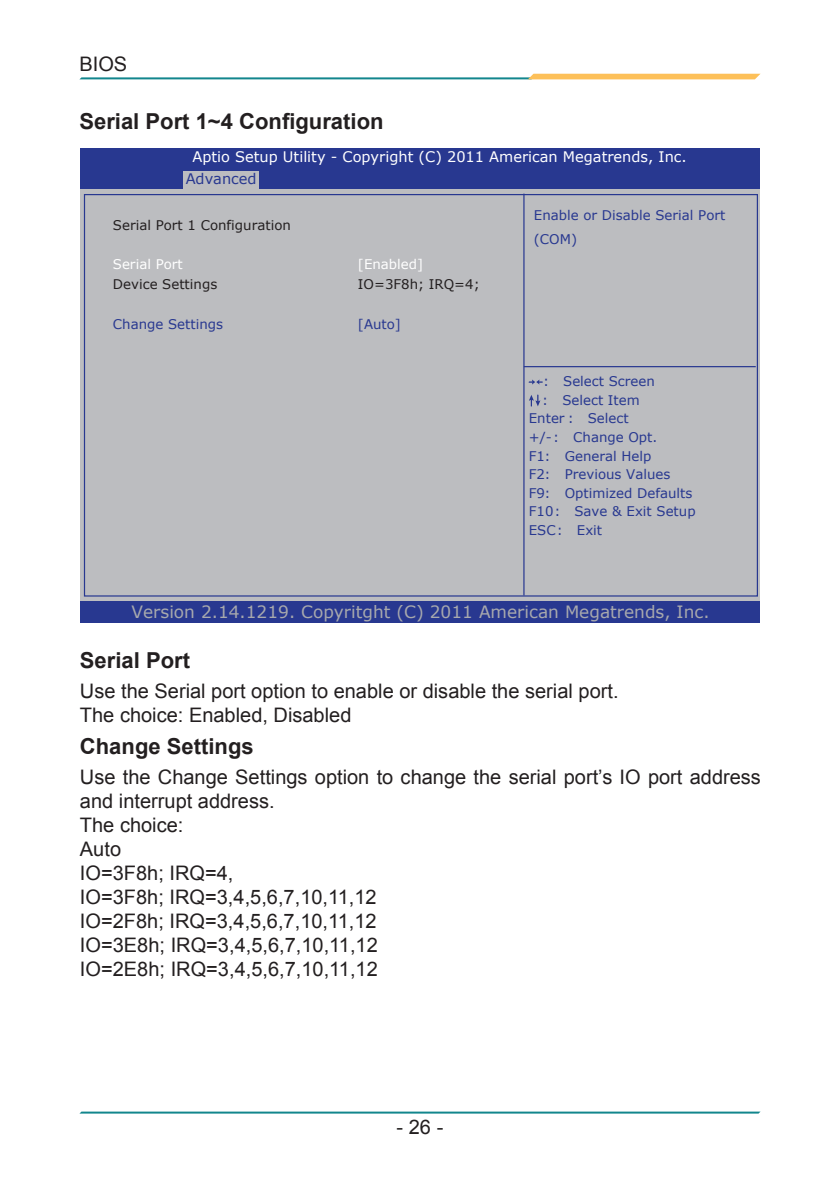
<style>
.page{position:relative;width:840px;height:1191px;background:#fff}
.page>*{position:absolute;margin:0;border:0;box-sizing:border-box;transform-origin:0 0}
.t1{font:700 22px "Arial";color:#231f20}
.t2{font:20px/24px "Arial";color:#231f20}
.t3{font:17px "Verdana";color:#a8a9ad}
.t4{font:14.6px "Verdana";color:#fff}
.t5{font:14.6px "Verdana";color:#283890}
.t6{font:13.4px/18.6px "Verdana";color:#283890}
.t7{font:13.4px "Verdana";color:#231f20}
.t8{font:13.4px "Verdana";color:#fff}
</style>
<div class="page">
<hr style="left:80px;top:77px;width:452px;height:2px;background:#12868d">
<svg style="left:527px;top:74px;width:233px;height:5px"></svg>
<hr style="left:80px;top:1111px;width:679px;height:2px;background:#12868d">
<div style="left:80px;top:170px;width:679px;height:20px;background:#283890"></div>
<div style="left:183px;top:170px;width:75px;height:20px;background:#bcbdc0"></div>
<div style="left:80px;top:598px;width:679px;height:25px;background:#283890"></div>
<div style="left:80px;top:148px;width:679px;height:22px;background:#283890"></div>
<svg style="left:80px;top:190px;width:679px;height:411px;background:#9da1b6"></svg>
<div style="left:84px;top:195px;width:673px;height:401px;background:#bcbdc0"></div>
<hr style="left:523px;top:366px;width:232px;height:1px;background:#283890">
<hr style="left:523px;top:194px;width:1px;height:401px;background:#283890">
<svg style="left:529px;top:395px;width:11px;height:11px"></svg>
<svg style="left:528px;top:379px;width:14px;height:5px"></svg>
<p class="t2" style="left:79px;top:53px;width:49px">BIOS</p>
<p class="t1" style="left:79px;top:107px;width:305px">Serial Port 1~4 Configuration</p>
<p class="t4" style="left:192px;top:148px;width:495px">Aptio Setup Utility - Copyright (C) 2011 American Megatrends, Inc.</p>
<p class="t5" style="left:185px;top:169px;width:72px">Advanced</p>
<p class="t7" style="left:113px;top:216px;width:179px">Serial Port 1 Configuration</p>
<p class="t8" style="left:113px;top:255px;width:71px">Serial Port</p>
<p class="t7" style="left:113px;top:275px;width:106px">Device Settings</p>
<p class="t6" style="left:113px;top:314px;width:112px">Change Settings</p>
<p class="t6" style="left:358px;top:314px;width:45px">[Auto]</p>
<p class="t8" style="left:358px;top:255px;width:67px">[Enabled]</p>
<p class="t7" style="left:358px;top:275px;width:123px">IO=3F8h; IRQ=4;</p>
<p class="t6" style="left:533px;top:203px;width:193px;line-height:23.4px">Enable or Disable Serial Port (COM)</p>
<p class="t6" style="left:542px;top:372px;width:113px">: Select Screen</p>
<p class="t6" style="left:528px;top:409px;width:101px">Enter : Select</p>
<p class="t6" style="left:542px;top:390px;width:99px">: Select Item</p>
<p class="t6" style="left:528px;top:427px;width:130px">+/-: Change Opt.</p>
<p class="t6" style="left:528px;top:464px;width:143px">F2: Previous Values</p>
<p class="t6" style="left:528px;top:446px;width:124px">F1: General Help</p>
<p class="t6" style="left:528px;top:483px;width:165px">F9: Optimized Defaults</p>
<p class="t6" style="left:528px;top:501px;width:168px">F10: Save &amp; Exit Setup<br>ESC: Exit</p>
<p class="t3" style="left:131px;top:601px;width:579px">Version 2.14.1219. Copyritght (C) 2011 American Megatrends, Inc.</p>
<p class="t1" style="left:80px;top:645px;width:112px">Serial Port</p>
<p class="t2" style="left:80px;top:679px;width:540px">Use the Serial port option to enable or disable the serial port.<br>The choice: Enabled, Disabled</p>
<p class="t1" style="left:80px;top:731px;width:175px">Change Settings</p>
<p class="t2" style="left:80px;top:765px;width:682px">Use the Change Settings option to change the serial port’s IO port address and interrupt address.<br>The choice:<br>Auto<br>IO=3F8h; IRQ=4,<br>IO=3F8h; IRQ=3,4,5,6,7,10,11,12<br>IO=2F8h; IRQ=3,4,5,6,7,10,11,12<br>IO=3E8h; IRQ=3,4,5,6,7,10,11,12<br>IO=2E8h; IRQ=3,4,5,6,7,10,11,12</p>
<p class="t2" style="left:396px;top:1115px;width:48px">- 26 -</p>
</div>
